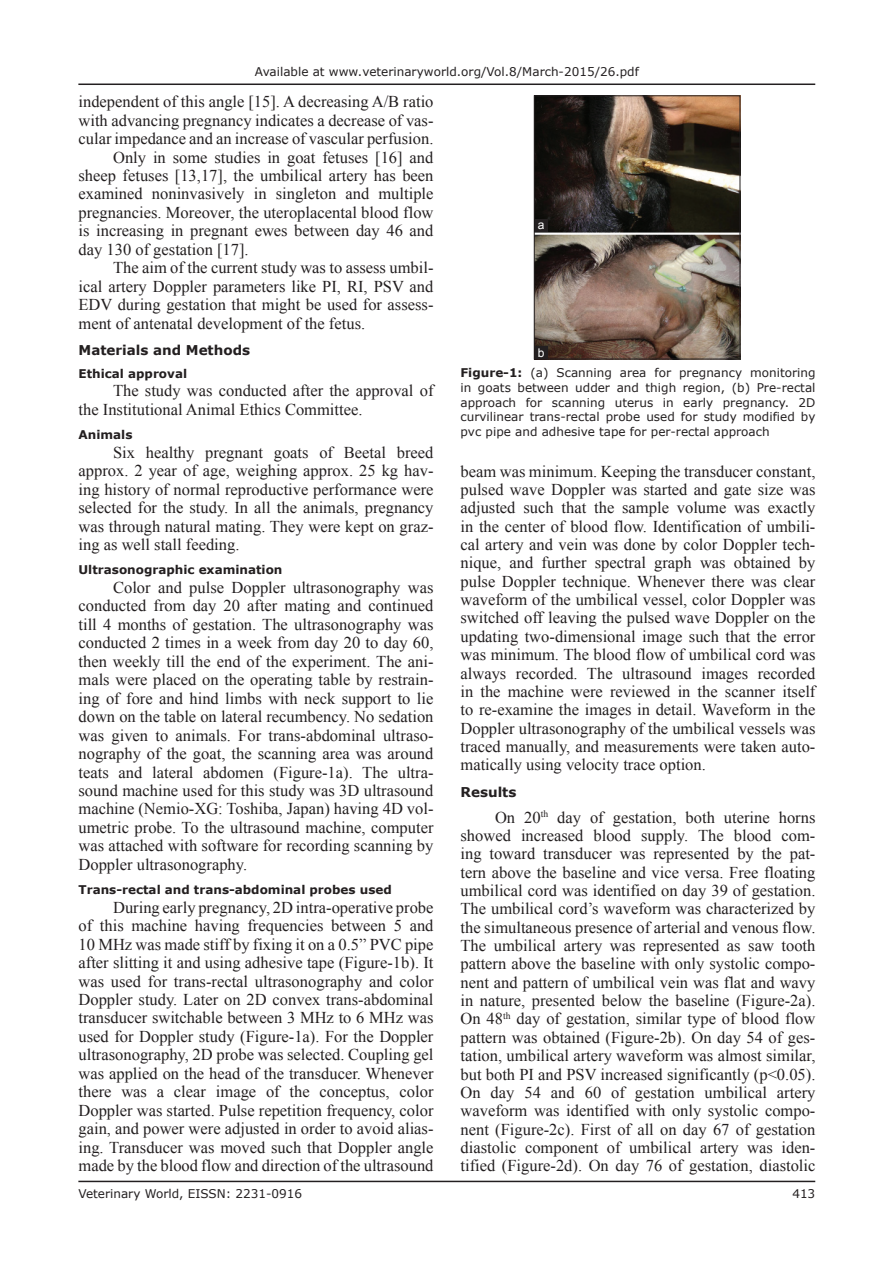
<style>
.page{position:relative;width:894px;height:1263px;background:#fff}
.page>*{position:absolute;margin:0;border:0;box-sizing:border-box;transform-origin:0 0}
.t1{font:16.5px/18.5px "Times New Roman";color:#231f20;text-align:justify}
.t2{font:700 13.5px "Verdana";color:#231f20}
.t3{font:12px/14.5px "Verdana";color:#231f20;text-align:justify}
.t4{font:700 12px "Verdana";color:#231f20}
.t5{font:12px "Arial";color:#fff}
.s1{font-weight:700}
</style>
<div class="page">
<hr style="left:78px;top:83px;width:737px;height:2px;background:#231f20">
<hr style="left:78px;top:1180px;width:737px;height:2px;background:#231f20">
<img style="left:536px;top:98px;width:201px;height:259px">
<div style="left:534px;top:96px;width:205px;height:263px;border:1px solid #231f20"></div>
<div style="left:534px;top:346px;width:13px;height:13px;background:#231f20"></div>
<div style="left:534px;top:219px;width:13px;height:13px;background:#231f20"></div>
<p class="t3" style="left:255px;top:64px;width:385px">Available at www.veterinaryworld.org/Vol.8/March-2015/26.pdf</p>
<p class="t1" style="left:78px;top:92px;width:356px">independent of this angle [15]. A decreasing A/B ratio</p>
<p class="t1" style="left:78px;top:111px;width:356px">with advancing pregnancy indicates a decrease of vas-</p>
<p class="t1" style="left:78px;top:129px;width:356px">cular impedance and an increase of vascular perfusion.</p>
<p class="t1" style="left:113px;top:148px;width:322px">Only in some studies in goat fetuses [16] and</p>
<p class="t1" style="left:78px;top:166px;width:356px">sheep fetuses [13,17], the umbilical artery has been</p>
<p class="t1" style="left:78px;top:185px;width:356px">examined noninvasively in singleton and multiple</p>
<p class="t1" style="left:78px;top:203px;width:356px">pregnancies. Moreover, the uteroplacental blood flow</p>
<p class="t1" style="left:78px;top:222px;width:356px">is increasing in pregnant ewes between day 46 and</p>
<p class="t1" style="left:78px;top:240px;width:172px">day 130 of gestation [17].</p>
<p class="t1" style="left:113px;top:259px;width:322px">The aim of the current study was to assess umbil-</p>
<p class="t1" style="left:78px;top:277px;width:356px">ical artery Doppler parameters like PI, RI, PSV and</p>
<p class="t1" style="left:78px;top:295px;width:356px">EDV during gestation that might be used for assess-</p>
<p class="t1" style="left:78px;top:314px;width:288px">ment of antenatal development of the fetus.</p>
<p class="t2" style="left:78px;top:342px;width:173px">Materials and Methods</p>
<p class="t4" style="left:78px;top:366px;width:110px">Ethical approval</p>
<p class="t1" style="left:78px;top:382px;width:356px;text-indent:34px">The study was conducted after the approval of the Institutional Animal Ethics Committee.</p>
<p class="t4" style="left:78px;top:427px;width:55px">Animals</p>
<p class="t1" style="left:78px;top:443px;width:356px;text-indent:34px">Six healthy pregnant goats of Beetal breed approx. 2 year of age, weighing approx. 25 kg hav&shy;ing history of normal reproductive performance were selected for the study. In all the animals, pregnancy was through natural mating. They were kept on graz&shy;ing as well stall feeding.</p>
<p class="t4" style="left:78px;top:562px;width:205px">Ultrasonographic examination</p>
<p class="t1" style="left:78px;top:578px;width:356px;text-indent:34px">Color and pulse Doppler ultrasonography was conducted from day 20 after mating and continued till 4 months of gestation. The ultrasonography was conducted 2 times in a week from day 20 to day 60, then weekly till the end of the experiment. The ani&shy;mals were placed on the operating table by restrain&shy;ing of fore and hind limbs with neck support to lie down on the table on lateral recumbency. No sedation was given to animals. For trans-abdominal ultraso&shy;nography of the goat, the scanning area was around teats and lateral abdomen (Figure-1a). The ultra&shy;sound machine used for this study was 3D ultrasound machine (Nemio-XG: Toshiba, Japan) having 4D vol&shy;umetric probe. To the ultrasound machine, computer was attached with software for recording scanning by Doppler ultrasonography.</p>
<p class="t4" style="left:78px;top:882px;width:314px">Trans-rectal and trans-abdominal probes used</p>
<p class="t1" style="left:78px;top:897px;width:356px;text-indent:34px">During early pregnancy, 2D intra-operative probe of this machine having frequencies between 5 and 10 MHz was made stiff by fixing it on a 0.5” PVC pipe after slitting it and using adhesive tape (Figure-1b). It was used for trans-rectal ultrasonography and color Doppler study. Later on 2D convex trans-abdominal transducer switchable between 3 MHz to 6 MHz was used for Doppler study (Figure-1a). For the Doppler ultrasonography, 2D probe was selected. Coupling gel was applied on the head of the transducer. Whenever there was a clear image of the conceptus, color Doppler was started. Pulse repetition frequency, color gain, and power were adjusted in order to avoid alias&shy;ing. Transducer was moved such that Doppler angle made by the blood flow and direction of the ultrasound</p>
<p class="t5" style="left:537px;top:218px;width:8px">a</p>
<p class="t5" style="left:537px;top:346px;width:8px">b</p>
<p class="t3" style="left:460px;top:365px;width:356px"><span class="s1">Figure-1:</span> (a) Scanning area for pregnancy monitoring in goats between udder and thigh region, (b) Pre-rectal approach for scanning uterus in early pregnancy. 2D curvilinear trans-rectal probe used for study modified by pvc pipe and adhesive tape for per-rectal approach</p>
<p class="t1" style="left:460px;top:462px;width:356px">beam was minimum. Keeping the transducer constant, pulsed wave Doppler was started and gate size was adjusted such that the sample volume was exactly in the center of blood flow. Identification of umbili&shy;cal artery and vein was done by color Doppler tech&shy;nique, and further spectral graph was obtained by pulse Doppler technique. Whenever there was clear waveform of the umbilical vessel, color Doppler was switched off leaving the pulsed wave Doppler on the updating two-dimensional image such that the error was minimum. The blood flow of umbilical cord was always recorded. The ultrasound images recorded in the machine were reviewed in the scanner itself to re-examine the images in detail. Waveform in the Doppler ultrasonography of the umbilical vessels was traced manually, and measurements were taken auto&shy;matically using velocity trace option.</p>
<p class="t2" style="left:460px;top:783px;width:57px">Results</p>
<p class="t1" style="left:460px;top:807px;width:356px;text-indent:35px">On 20<sup>th</sup> day of gestation, both uterine horns showed increased blood supply. The blood com&shy;ing toward transducer was represented by the pat&shy;tern above the baseline and vice versa. Free floating umbilical cord was identified on day 39 of gestation.<br>The umbilical cord’s waveform was characterized by the simultaneous presence of arterial and venous flow.<br>The umbilical artery was represented as saw tooth pattern above the baseline with only systolic compo&shy;nent and pattern of umbilical vein was flat and wavy in nature, presented below the baseline (Figure-2a).<br>On 48<sup>th</sup> day of gestation, similar type of blood flow pattern was obtained (Figure-2b). On day 54 of ges&shy;tation, umbilical artery waveform was almost similar, but both PI and PSV increased significantly (p&lt;0.05).<br>On day 54 and 60 of gestation umbilical artery waveform was identified with only systolic compo&shy;nent (Figure-2c). First of all on day 67 of gestation diastolic component of umbilical artery was iden&shy;tified (Figure-2d). On day 76 of gestation, diastolic</p>
<p class="t3" style="left:78px;top:1185px;width:225px">Veterinary World, EISSN: 2231-0916</p>
<p class="t3" style="left:792px;top:1185px;width:24px">413</p>
</div>
